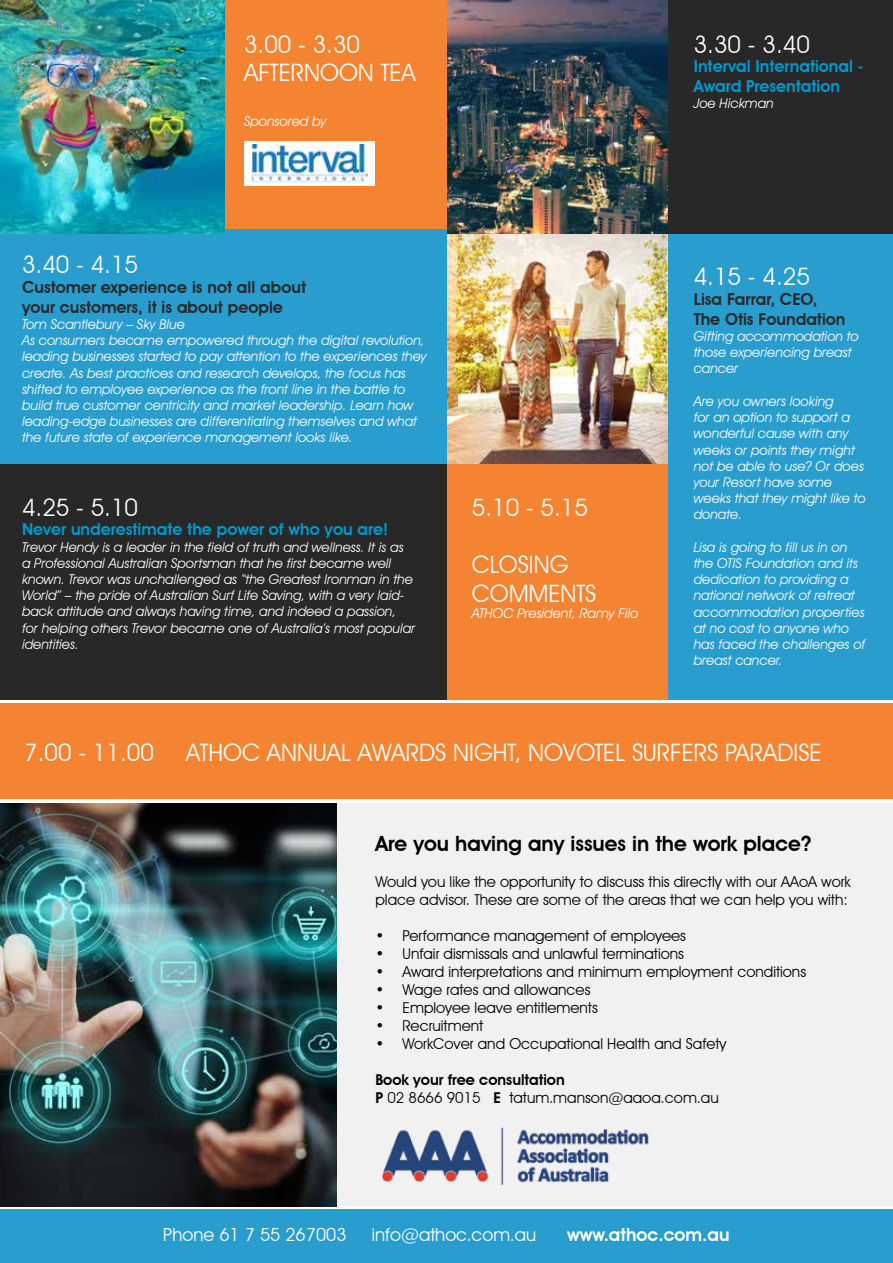
<style>
.page{position:relative;width:893px;height:1263px;background:#fff}
.page>*{position:absolute;margin:0;border:0;box-sizing:border-box;transform-origin:0 0}
.t1{font:24px/28.8px "Avant Garde IT Cby BT";color:#fff}
.t2{font:600 21px "Avant Garde IT Cby BT";color:#000}
.t3{font:18px "Avant Garde IT Cby BT";color:#fff}
.t4{font:600 18px "Avant Garde IT Cby BT";color:#fff}
.t5{font:600 16.5px/19.8px "Avant Garde IT Cby BT";color:#292829}
.t6{font:600 16.5px/19.8px "Avant Garde IT Cby BT";color:#0099cd}
.t7{font:15px/18px "Avant Garde IT Cby BT";color:#000}
.t8{font:italic 13.5px/16.2px "Avant Garde IT Cby BT";color:#fff}
.s1{font-weight:600}
</style>
<div class="page">
<div style="left:202px;top:0;width:250px;height:234px;background:#f58432"></div>
<div style="left:333px;top:804px;width:560px;height:402px;background:#f1f1f2"></div>
<img style="left:381px;top:1127px;width:268px;height:58px">
<div style="left:0;top:229px;width:448px;height:235px;background:#299dce"></div>
<img style="left:447px;top:234px;width:221px;height:230px">
<div style="left:668px;top:229px;width:225px;height:235px;background:#299dce"></div>
<div style="left:0;top:464px;width:224px;height:236px;background:#292829"></div>
<div style="left:218px;top:464px;width:230px;height:236px;background:#292829"></div>
<div style="left:447px;top:464px;width:227px;height:236px;background:#f58432"></div>
<div style="left:668px;top:461px;width:225px;height:239px;background:#299dce"></div>
<img style="left:0;top:804px;width:337px;height:402px">
<div style="left:0;top:1210px;width:893px;height:53px;background:#299dce"></div>
<img style="left:0;top:0;width:224px;height:234px">
<img style="left:447px;top:0;width:221px;height:234px">
<div style="left:668px;top:0;width:225px;height:234px;background:#292829"></div>
<div style="left:0;top:704px;width:893px;height:95px;background:#f58432"></div>
<div style="left:244px;top:141px;width:131px;height:44px;background:#fff"></div>
<img style="left:252px;top:144px;width:116px;height:38px">
<h1 class="t1" style="left:244px;top:29px;width:173px">3.00 - 3.30<br>AFTERNOON TEA</h1>
<p class="t8" style="left:244px;top:113px;width:84px">Sponsored by</p>
<h1 class="t1" style="left:22px;top:250px;width:118px">3.40 - 4.15</h1>
<p class="t5" style="left:22px;top:277px;width:286px">Customer experience is not all about your customers, it is about people</p>
<p class="t8" style="left:22px;top:316px;width:406px">Tom Scantlebury – Sky Blue<br>As consumers became empowered through the digital revolution, leading businesses started to pay attention to the experiences they create. As best practices and research develops, the focus has shifted to employee experience as the front line in the battle to build true customer centricity and market leadership. Learn how leading-edge businesses are differentiating themselves and what the future state of experience management looks like.</p>
<h1 class="t1" style="left:22px;top:492px;width:118px">4.25 - 5.10</h1>
<p class="t6" style="left:22px;top:519px;width:368px">Never underestimate the power of who you are!</p>
<p class="t8" style="left:22px;top:539px;width:395px">Trevor Hendy is a leader in the field of truth and wellness. It is as<br>a Professional Australian Sportsman that he first became well known. Trevor was unchallenged as “the Greatest Ironman in the World” – the pride of Australian Surf Life Saving, with a very laid&shy;back attitude and always having time, and indeed a passion, for helping others Trevor became one of Australia’s most popular identities.</p>
<h1 class="t1" style="left:472px;top:492px;width:118px">5.10 - 5.15</h1>
<h1 class="t1" style="left:472px;top:550px;width:126px">CLOSING<br>COMMENTS</h1>
<p class="t8" style="left:472px;top:605px;width:168px">ATHOC President, Ramy Filo</p>
<h1 class="t1" style="left:694px;top:29px;width:118px">3.30 - 3.40</h1>
<p class="t6" style="left:694px;top:57px;width:171px">Interval International -<br>Award Presentation</p>
<p class="t8" style="left:694px;top:95px;width:81px">Joe Hickman</p>
<h1 class="t1" style="left:694px;top:262px;width:118px">4.15 - 4.25</h1>
<p class="t5" style="left:694px;top:289px;width:153px">Lisa Farrar, CEO,<br>The Otis Foundation</p>
<p class="t8" style="left:694px;top:328px;width:167px">Gifting accommodation to those experiencing breast cancer</p>
<p class="t8" style="left:694px;top:393px;width:173px">Are you owners looking<br>for an option to support a wonderful cause with any weeks or points they might not be able to use? Or does your Resort have some weeks that they might like to donate.</p>
<p class="t8" style="left:694px;top:539px;width:173px">Lisa is going to fill us in on the OTIS Foundation and its dedication to providing a national network of retreat accommodation properties at no cost to anyone who has faced the challenges of breast cancer.</p>
<h1 class="t1" style="left:24px;top:737px;width:131px">7.00 - 11.00</h1>
<h1 class="t1" style="left:186px;top:737px;width:637px">ATHOC ANNUAL AWARDS NIGHT, NOVOTEL SURFERS PARADISE</h1>
<h2 class="t2" style="left:376px;top:830px;width:438px">Are you having any issues in the work place?</h2>
<p class="t7" style="left:376px;top:872px;width:477px">Would you like the opportunity to discuss this directly with our AAoA work place advisor. These are some of the areas that we can help you with:</p>
<p class="t7" style="left:376px;top:926px;width:312px">• Performance management of employees</p>
<p class="t7" style="left:376px;top:944px;width:310px">• Unfair dismissals and unlawful terminations</p>
<p class="t7" style="left:376px;top:962px;width:432px">• Award interpretations and minimum employment conditions</p>
<p class="t7" style="left:376px;top:980px;width:216px">• Wage rates and allowances</p>
<p class="t7" style="left:376px;top:998px;width:224px">• Employee leave entitlements</p>
<p class="t7" style="left:376px;top:1016px;width:109px">• Recruitment</p>
<p class="t7" style="left:376px;top:1034px;width:352px">• WorkCover and Occupational Health and Safety</p>
<p class="t7" style="left:376px;top:1070px;width:345px"><span class="s1">Book your free consultation<br>P</span> 02 8666 9015 <span class="s1">E</span> tatum.manson@aaoa.com.au</p>
<h3 class="t3" style="left:163px;top:1223px;width:185px">Phone 61 7 55 267003</h3>
<h3 class="t3" style="left:372px;top:1223px;width:166px">info@athoc.com.au</h3>
<h3 class="t4" style="left:567px;top:1224px;width:164px">www.athoc.com.au</h3>
</div>
